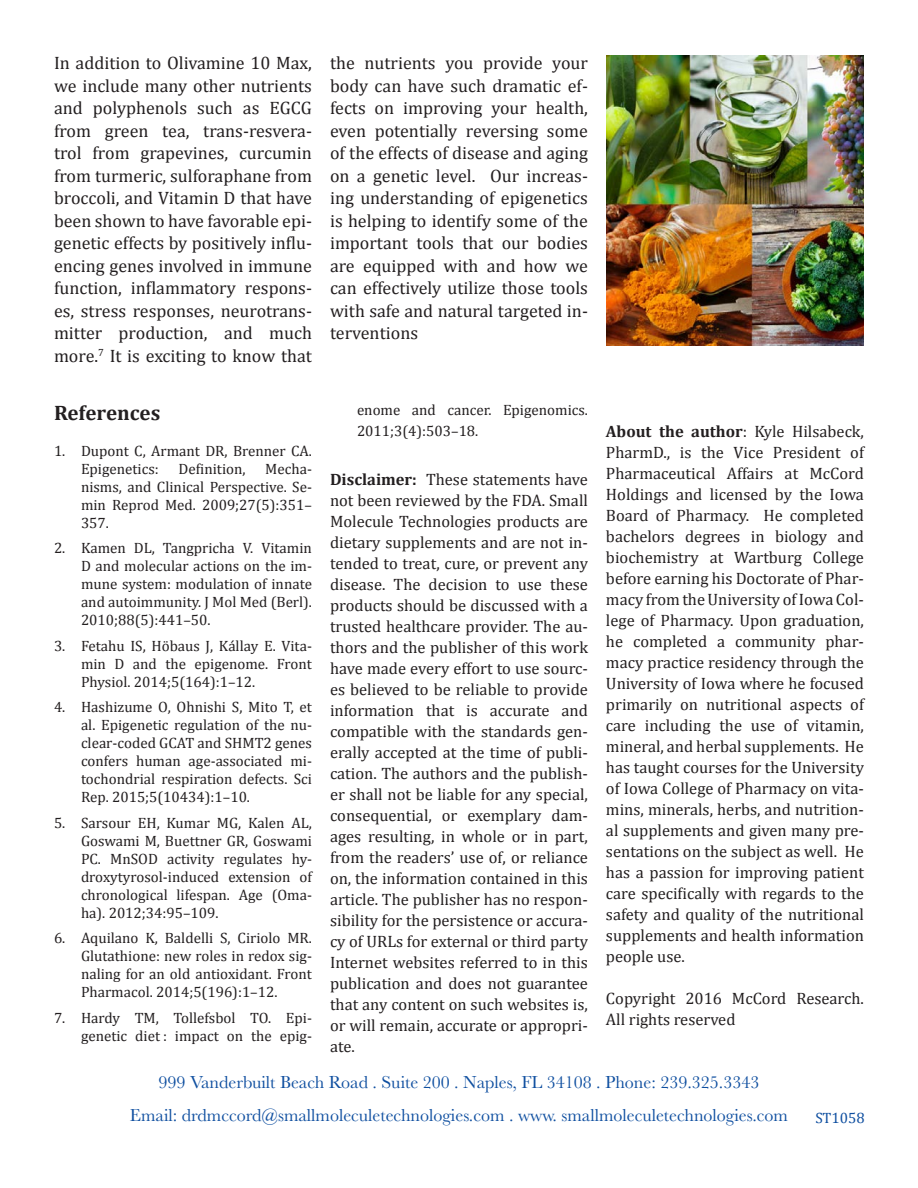
<style>
.page{position:relative;width:918px;height:1188px;background:#fff}
.page>*{position:absolute;margin:0;border:0;box-sizing:border-box;transform-origin:0 0}
.t1{font:700 21px "Cambria";color:#231f20}
.t2{font:18px/22.5px "Cambria";color:#231f20;text-align:justify}
.t3{font:18px "Baskerville";color:#0f4fa0}
.t4{font:16.5px/21px "Cambria";color:#231f20;text-align:justify}
.t5{font:15px/18px "Cambria";color:#231f20;text-align:justify}
.t6{font:15px "Cambria";color:#0f4fa0}
.s1{font-weight:700}
</style>
<div class="page">
<img style="left:606px;top:55px;width:258px;height:290px">
<p class="t2" style="left:54px;top:52px;width:260px">In addition to Olivamine 10 Max, we include many other nutrients and polyphenols such as EGCG from green tea, trans-resvera&shy;trol from grapevines, curcumin from turmeric, sulforaphane from broccoli, and Vitamin D that have been shown to have favorable epi&shy;genetic effects by positively influ&shy;encing genes involved in immune function, inflammatory respons&shy;es, stress responses, neurotrans&shy;mitter production, and much more.<sup>7</sup> It is exciting to know that</p>
<p class="t2" style="left:330px;top:52px;width:260px">the nutrients you provide your body can have such dramatic ef&shy;fects on improving your health, even potentially reversing some of the effects of disease and aging on a genetic level. Our increas&shy;ing understanding of epigenetics is helping to identify some of the important tools that our bodies are equipped with and how we can effectively utilize those tools with safe and natural targeted in&shy;terventions</p>
<p class="t1" style="left:54px;top:398px;width:108px">References</p>
<p class="t5" style="left:81px;top:441px;width:233px;text-indent:-27px">1. Dupont C, Armant DR, Brenner CA.<br>Epigenetics:</p>
<p class="t5" style="left:178px;top:459px;width:69px">Definition,</p>
<p class="t5" style="left:81px;top:459px;width:233px;text-indent:184px">Mecha&shy;nisms, and Clinical Perspective. Se&shy;min Reprod Med. 2009;27(5):351– 357.</p>
<p class="t5" style="left:81px;top:539px;width:233px;text-indent:-27px">2. Kamen DL, Tangpricha V. Vitamin D and molecular actions on the im&shy;mune system: modulation of innate and autoimmunity. J Mol Med (Berl).<br>2010;88(5):441–50.</p>
<p class="t5" style="left:81px;top:636px;width:233px;text-indent:-27px">3. Fetahu IS, Höbaus J, Kállay E. Vita&shy;min D and the epigenome. Front Physiol. 2014;5(164):1–12.</p>
<p class="t5" style="left:81px;top:698px;width:233px;text-indent:-27px">4. Hashizume O, Ohnishi S, Mito T, et al. Epigenetic regulation of the nu&shy;clear-coded GCAT and SHMT2 genes confers human age-associated mi&shy;tochondrial respiration defects. Sci Rep. 2015;5(10434):1–10.</p>
<p class="t5" style="left:81px;top:813px;width:233px;text-indent:-27px">5. Sarsour EH, Kumar MG, Kalen AL, Goswami M, Buettner GR, Goswami PC. MnSOD activity regulates hy&shy;droxytyrosol-induced extension of chronological lifespan. Age (Oma&shy;ha). 2012;34:95–109.</p>
<p class="t5" style="left:81px;top:929px;width:233px;text-indent:-27px">6. Aquilano K, Baldelli S, Ciriolo MR.<br>Glutathione: new roles in redox sig&shy;naling for an old antioxidant. Front Pharmacol. 2014;5(196):1–12.</p>
<p class="t5" style="left:54px;top:1008px;width:259px;text-align:right">7. Hardy TM, Tollefsbol TO. Epi&shy;genetic diet : impact on the epig-</p>
<p class="t5" style="left:357px;top:399px;width:233px;line-height:21px">enome and cancer. Epigenomics.<br>2011;3(4):503–18.</p>
<p class="t4" style="left:330px;top:469px;width:260px"><span class="s1">Disclaimer:</span> These statements have not been reviewed by the FDA. Small Molecule Technologies products are dietary supplements and are not in&shy;tended to treat, cure, or prevent any disease. The decision to use these products should be discussed with a trusted healthcare provider. The au&shy;thors and the publisher of this work have made every effort to use sourc&shy;es believed to be reliable to provide information that is accurate and compatible with the standards gen&shy;erally accepted at the time of publi&shy;cation. The authors and the publish&shy;er shall not be liable for any special, consequential, or exemplary dam&shy;ages resulting, in whole or in part, from the readers’ use of, or reliance on, the information contained in this article. The publisher has no respon&shy;sibility for the persistence or accura&shy;cy of URLs for external or third party Internet websites referred to in this publication and does not guarantee that any content on such websites is, or will remain, accurate or appropri&shy;ate.</p>
<p class="t4" style="left:606px;top:421px;width:260px"><span class="s1">About the author</span>: Kyle Hilsabeck, PharmD., is the Vice President of Pharmaceutical Affairs at McCord Holdings and licensed by the Iowa Board of Pharmacy. He completed bachelors degrees in biology and biochemistry at Wartburg College before earning his Doctorate of Phar&shy;macy from the University of Iowa Col&shy;lege of Pharmacy. Upon graduation, he completed a community phar&shy;macy practice residency through the University of Iowa where he focused primarily on nutritional aspects of care including the use of vitamin, mineral, and herbal supplements. He has taught courses for the University of Iowa College of Pharmacy on vita&shy;mins, minerals, herbs, and nutrition&shy;al supplements and given many pre&shy;sentations on the subject as well. He has a passion for improving patient care specifically with regards to the safety and quality of the nutritional supplements and health information people use.</p>
<p class="t4" style="left:606px;top:988px;width:260px">Copyright 2016 McCord Research.<br>All rights reserved</p>
<p class="t3" style="left:159px;top:1071px;width:602px">999 Vanderbuilt Beach Road . Suite 200 . Naples, FL 34108 . Phone: 239.325.3343</p>
<p class="t3" style="left:130px;top:1104px;width:660px">Email: drdmccord@smallmoleculetechnologies.com . www. smallmoleculetechnologies.com</p>
<p class="t6" style="left:815px;top:1109px;width:51px">ST1058</p>
</div>
